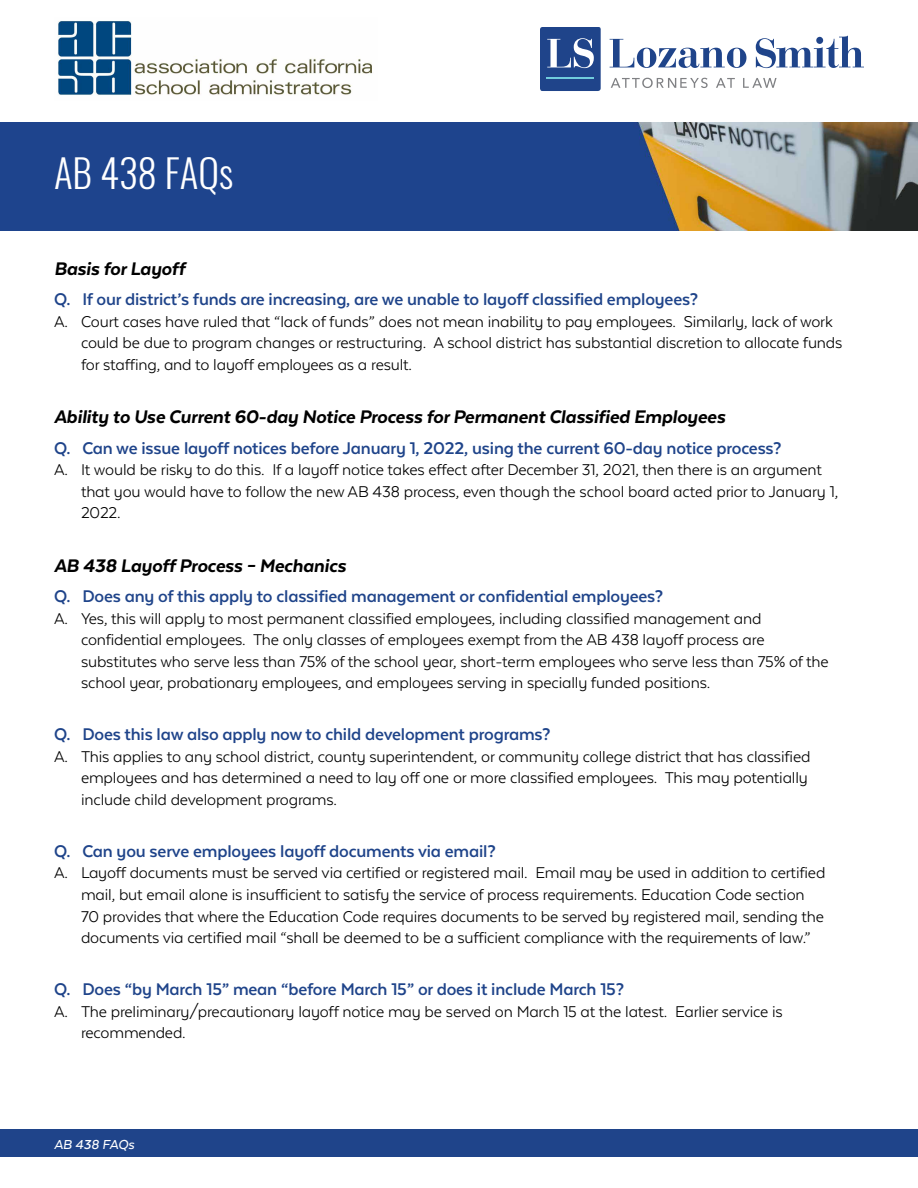
<style>
.page{position:relative;width:918px;height:1188px;background:#fff}
.page>*{position:absolute;margin:0;border:0;box-sizing:border-box;transform-origin:0 0}
.t1{font:300 39px "Oswald";color:#fff}
.t2{font:italic 800 21px "Texta";letter-spacing:-.01em;color:#000}
.t3{font:700 19.5px "Texta Alt";letter-spacing:-.01em;color:#1f448a}
.t4{font:18px/21.6px "Texta Alt";letter-spacing:-.01em;color:#000}
.t5{font:italic 500 15px "Texta";color:#fff}
</style>
<div class="page">
<div style="left:0;top:1130px;width:918px;height:26px;background:#1f448a"></div>
<img style="left:0;top:122px;width:918px;height:108px">
<svg style="left:610px;top:39px;width:136px;height:29px"></svg>
<svg style="left:756px;top:35px;width:108px;height:33px"></svg>
<svg style="left:540px;top:27px;width:61px;height:64px;background:#3c5d99"></svg>
<hr style="left:547px;top:78px;width:47px;height:1px;background:#70ccdc">
<svg style="left:611px;top:78px;width:97px;height:10px"></svg>
<svg style="left:716px;top:78px;width:19px;height:10px"></svg>
<svg style="left:743px;top:78px;width:34px;height:10px"></svg>
<img style="left:58px;top:21px;width:314px;height:74px">
<h1 class="t1" style="left:54px;top:148px;width:181px">AB 438 FAQs</h1>
<p class="t2" style="left:54px;top:258px;width:133px">Basis for Layoff</p>
<p class="t3" style="left:54px;top:289px;width:646px">Q. If our district’s funds are increasing, are we unable to layoff classified employees?</p>
<p class="t4" style="left:81px;top:310px;width:763px;text-indent:-27px">A. Court cases have ruled that “lack of funds” does not mean inability to pay employees. Similarly, lack of work could be due to program changes or restructuring. A school district has substantial discretion to allocate funds for staffing, and to layoff employees as a result.</p>
<p class="t2" style="left:54px;top:406px;width:673px">Ability to Use Current 60-day Notice Process for Permanent Classified Employees</p>
<p class="t3" style="left:54px;top:438px;width:729px">Q. Can we issue layoff notices before January 1, 2022, using the current 60-day notice process?</p>
<p class="t4" style="left:81px;top:459px;width:759px;text-indent:-27px">A. It would be risky to do this. If a layoff notice takes effect after December 31, 2021, then there is an argument that you would have to follow the new AB 438 process, even though the school board acted prior to January 1,<br>2022.</p>
<p class="t2" style="left:54px;top:555px;width:294px">AB 438 Layoff Process – Mechanics</p>
<p class="t3" style="left:54px;top:586px;width:611px">Q. Does any of this apply to classified management or confidential employees?</p>
<p class="t4" style="left:81px;top:607px;width:749px;text-indent:-27px">A. Yes, this will apply to most permanent classified employees, including classified management and confidential employees. The only classes of employees exempt from the AB 438 layoff process are substitutes who serve less than 75% of the school year, short-term employees who serve less than 75% of the school year, probationary employees, and employees serving in specially funded positions.</p>
<p class="t3" style="left:54px;top:724px;width:498px">Q. Does this law also apply now to child development programs?</p>
<p class="t4" style="left:81px;top:745px;width:731px;text-indent:-27px">A. This applies to any school district, county superintendent, or community college district that has classified employees and has determined a need to lay off one or more classified employees. This may potentially include child development programs.</p>
<p class="t3" style="left:54px;top:841px;width:443px">Q. Can you serve employees layoff documents via email?</p>
<p class="t4" style="left:81px;top:862px;width:746px;text-indent:-27px">A. Layoff documents must be served via certified or registered mail. Email may be used in addition to certified mail, but email alone is insufficient to satisfy the service of process requirements. Education Code section 70 provides that where the Education Code requires documents to be served by registered mail, sending the documents via certified mail “shall be deemed to be a sufficient compliance with the requirements of law.”</p>
<p class="t3" style="left:54px;top:979px;width:572px">Q. Does “by March 15” mean “before March 15” or does it include March 15?</p>
<p class="t4" style="left:81px;top:1000px;width:703px;text-indent:-27px">A. The preliminary/precautionary layoff notice may be served on March 15 at the latest. Earlier service is recommended.</p>
<p class="t5" style="left:54px;top:1137px;width:82px">AB 438 FAQs</p>
</div>
